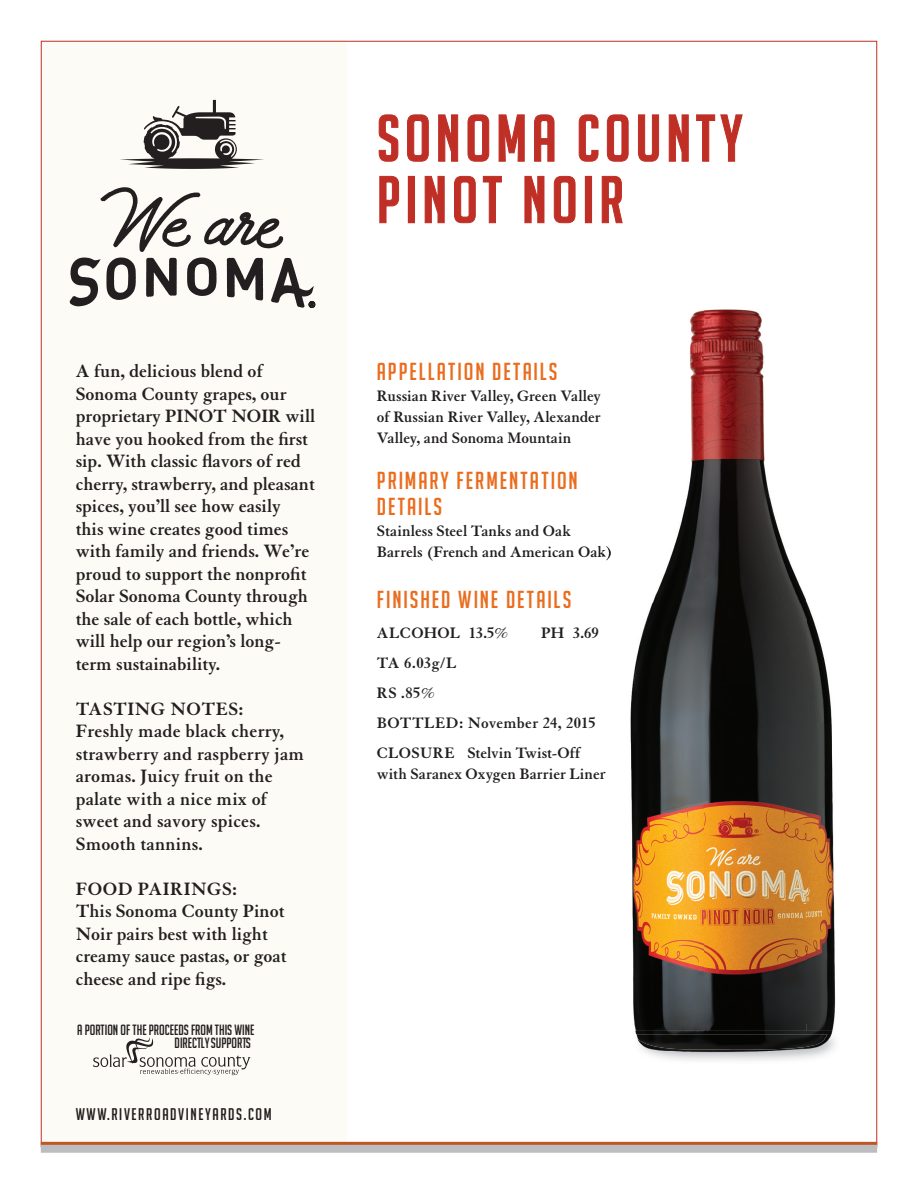
<style>
.page{position:relative;width:918px;height:1188px;background:#fff}
.page>*{position:absolute;margin:0;border:0;box-sizing:border-box;transform-origin:0 0}
.t1{font:64.5px/61.5px "Big Noodle Titling";letter-spacing:.075em;color:#bf2f26}
.t2{font:24px/25.5px "Big Noodle Titling";letter-spacing:.08em;color:#ea6d1f}
.t3{font:700 19.5px/22.5px "Granjon";color:#231f20}
.t4{font:700 16.5px/21px "Granjon";letter-spacing:.005em;color:#231f20}
.t5{font:16.5px "Big Noodle Titling";letter-spacing:.1em;color:#231f20}
.t6{font:14.55px/13.6px "Big Noodle Titling";color:#231f20;text-align:right;scale:.96 1}
</style>
<div class="page">
<div style="left:42px;top:40px;width:305px;height:1107px;background:#fcfbf5"></div>
<div style="left:41px;top:1142px;width:836px;height:11px;background:#bcbdc0"></div>
<hr style="left:41px;top:1142px;width:836px;height:3px;background:#bf5724">
<svg style="left:378px;top:114px;width:21px;height:48px"></svg>
<svg style="left:407px;top:114px;width:22px;height:48px"></svg>
<svg style="left:438px;top:114px;width:20px;height:48px"></svg>
<svg style="left:467px;top:114px;width:23px;height:48px"></svg>
<svg style="left:498px;top:114px;width:27px;height:48px"></svg>
<svg style="left:534px;top:114px;width:21px;height:48px"></svg>
<svg style="left:578px;top:114px;width:21px;height:48px"></svg>
<svg style="left:607px;top:114px;width:22px;height:48px"></svg>
<svg style="left:638px;top:114px;width:21px;height:48px"></svg>
<svg style="left:668px;top:114px;width:21px;height:48px"></svg>
<svg style="left:696px;top:114px;width:47px;height:48px"></svg>
<svg style="left:379px;top:176px;width:20px;height:47px"></svg>
<div style="left:408px;top:176px;width:7px;height:47px;border:1px solid #bf2f26"></div>
<svg style="left:424px;top:175px;width:21px;height:48px"></svg>
<svg style="left:454px;top:176px;width:22px;height:47px"></svg>
<svg style="left:483px;top:176px;width:19px;height:47px"></svg>
<svg style="left:524px;top:175px;width:21px;height:48px"></svg>
<svg style="left:554px;top:176px;width:22px;height:47px"></svg>
<div style="left:585px;top:176px;width:7px;height:47px;border:1px solid #bf2f26"></div>
<svg style="left:601px;top:176px;width:22px;height:47px"></svg>
<svg style="left:70px;top:187px;width:245px;height:121px"></svg>
<svg style="left:120px;top:100px;width:144px;height:69px"></svg>
<svg style="left:93px;top:1037px;width:158px;height:38px"></svg>
<img style="left:606px;top:309px;width:230px;height:722px">
<img style="left:635px;top:1031px;width:200px;height:30px">
<img style="left:636px;top:1034px;width:191px;height:16px">
<img style="left:604px;top:545px;width:7px;height:15px">
<p class="t3" style="left:76px;top:360px;width:241px">A fun, delicious blend of<br>Sonoma County grapes, our proprietary PINOT NOIR will have you hooked from the first sip. With classic flavors of red cherry, strawberry, and pleasant spices, you’ll see how easily<br>this wine creates good times with family and friends. We’re proud to support the nonprofit<br>Solar Sonoma County through the sale of each bottle, which will help our region’s long&shy;term sustainability.</p>
<p class="t3" style="left:76px;top:697px;width:230px">TASTING NOTES:<br>Freshly made black cherry, strawberry and raspberry jam aromas. Juicy fruit on the palate with a nice mix of sweet and savory spices.<br>Smooth tannins.</p>
<p class="t3" style="left:76px;top:878px;width:212px">FOOD PAIRINGS:<br>This Sonoma County Pinot<br>Noir pairs best with light creamy sauce pastas, or goat cheese and ripe figs.</p>
<p class="t6" style="left:77px;top:1023px;width:186px">A PORTION OF THE PROCEEDS FROM THIS WINE<br>DIRECTLY SUPPORTS</p>
<p class="t5" style="left:76px;top:1105px;width:198px">WWW.RIVERROADVINEYARDS.COM</p>
<h1 class="t1" style="left:377px;top:108px;width:367px">SONOMA COUNTY<br>PINOT NOIR</h1>
<p class="t2" style="left:377px;top:358px;width:182px">APPELLATION DETAILS</p>
<p class="t4" style="left:377px;top:385px;width:226px;text-align:justify">Russian River Valley, Green Valley of Russian River Valley, Alexander Valley, and Sonoma Mountain</p>
<p class="t2" style="left:377px;top:468px;width:202px">PRIMARY FERMENTATION<br>DETAILS</p>
<p class="t4" style="left:377px;top:520px;width:237px">Stainless Steel Tanks and Oak<br>Barrels (French and American Oak)</p>
<p class="t2" style="left:377px;top:586px;width:196px">FINISHED WINE DETAILS</p>
<p class="t4" style="left:377px;top:622px;width:133px">ALCOHOL 13.5%</p>
<p class="t4" style="left:541px;top:622px;width:59px">PH 3.69</p>
<p class="t4" style="left:377px;top:647px;width:221px;line-height:30px">TA 6.03g/L<br>RS .85%<br>BOTTLED: November 24, 2015<br>CLOSURE Stelvin Twist-Off</p>
<p class="t4" style="left:377px;top:763px;width:230px">with Saranex Oxygen Barrier Liner</p>
</div>
